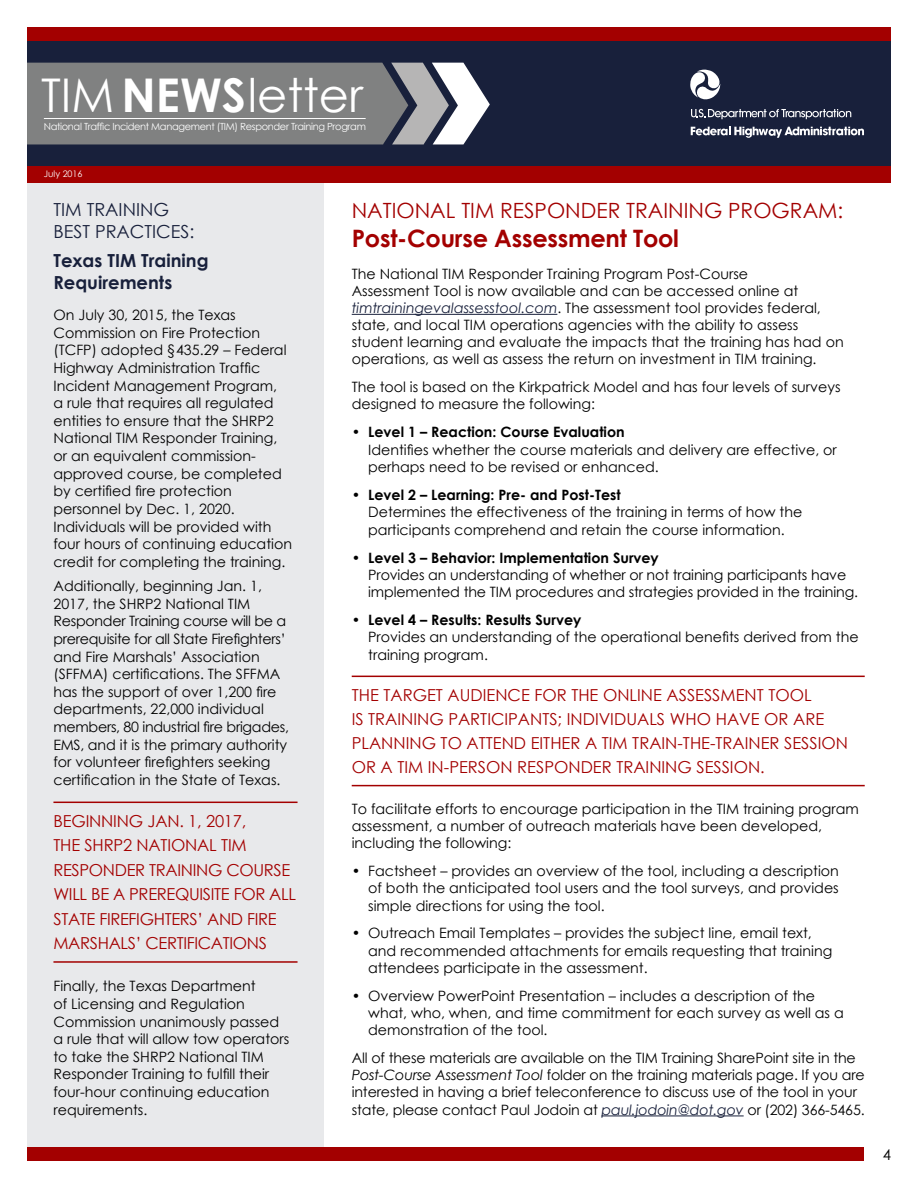
<style>
.page{position:relative;width:918px;height:1188px;background:#fff}
.page>*{position:absolute;margin:0;border:0;box-sizing:border-box;transform-origin:0 0}
.t1{font:46.5px "Century Gothic";color:#fff}
.t2{font:700 24px "Century Gothic";letter-spacing:-.01em;color:#a30000}
.t3{font:21px "Century Gothic";color:#a30000}
.t4{font:700 18px/22px "Century Gothic";color:#18203b}
.t5{font:18px/22px "Century Gothic";color:#18203b}
.t6{font:16.5px/24px "Century Gothic";color:#a30000}
.t7{font:16.5px/24.5px "Century Gothic";letter-spacing:-.02em;color:#a30000}
.t8{font:15px "Century Gothic";color:#000}
.t9{font:14.25px/17.5px "Century Gothic";color:#000}
.t10{font:700 14.25px "Century Gothic";color:#000}
.t11{font:9.9px "Century Gothic";letter-spacing:-.035em;color:#fff}
.t12{font:9px "Century Gothic";color:#fff}
.s1{font-weight:700}
.s2{font-style:italic;color:#18203b}
.s3{font-style:italic}
</style>
<div class="page">
<div style="left:27px;top:174px;width:297px;height:981px;background:#e8e9eb"></div>
<div style="left:15px;top:32px;width:889px;height:135px;background:#18203b"></div>
<div style="left:27px;top:27px;width:864px;height:14px;background:#a30000"></div>
<svg style="left:27px;top:63px;width:463px;height:81px;background:#858688"></svg>
<hr style="left:44px;top:118px;width:322px;height:1px;background:#fff">
<svg style="left:691px;top:109px;width:160px;height:10px"></svg>
<svg style="left:691px;top:127px;width:173px;height:11px"></svg>
<svg style="left:690px;top:69px;width:31px;height:31px"></svg>
<div style="left:27px;top:1147px;width:837px;height:14px;background:#a30000"></div>
<div style="left:27px;top:166px;width:864px;height:17px;background:#a30000"></div>
<hr style="left:352px;top:314px;width:205px;height:1px;background:#18203b">
<hr style="left:352px;top:676px;width:513px;height:1px;background:#a30000">
<hr style="left:352px;top:785px;width:513px;height:1px;background:#a30000">
<hr style="left:602px;top:1116px;width:142px;height:1px;background:#18203b">
<hr style="left:53px;top:802px;width:245px;height:1px;background:#a30000">
<hr style="left:53px;top:961px;width:245px;height:2px;background:#a30000">
<h1 class="t1" style="left:41px;top:63px;width:324px">TIM <span class="s1">NEWS</span>letter</h1>
<p class="t11" style="left:44px;top:119px;width:324px">National Traffic Incident Management (TIM) Responder Training Program</p>
<p class="t12" style="left:44px;top:168px;width:40px">July 2016</p>
<p class="t5" style="left:53px;top:198px;width:143px">TIM TRAINING<br>BEST PRACTICES:</p>
<p class="t4" style="left:53px;top:249px;width:157px">Texas TIM Training<br>Requirements</p>
<p class="t9" style="left:53px;top:306px;width:240px">On July 30, 2015, the Texas<br>Commission on Fire Protection (TCFP) adopted §435.29 – Federal<br>Highway Administration Traffic<br>Incident Management Program,<br>a rule that requires all regulated entities to ensure that the SHRP2<br>National TIM Responder Training, or an equivalent commission&shy;approved course, be completed by certified fire protection personnel by Dec. 1, 2020.<br>Individuals will be provided with four hours of continuing education credit for completing the training.</p>
<p class="t9" style="left:53px;top:577px;width:237px">Additionally, beginning Jan. 1, 2017, the SHRP2 National TIM Responder Training course will be a prerequisite for all State Firefighters’ and Fire Marshals’ Association (SFFMA) certifications. The SFFMA has the support of over 1,200 fire departments, 22,000 individual members, 80 industrial fire brigades, EMS, and it is the primary authority for volunteer firefighters seeking certification in the State of Texas.</p>
<p class="t7" style="left:53px;top:808px;width:244px">BEGINNING JAN. 1, 2017,<br>THE SHRP2 NATIONAL TIM<br>RESPONDER TRAINING COURSE<br>WILL BE A PREREQUISITE FOR ALL<br>STATE FIREFIGHTERS’ AND FIRE<br>MARSHALS’ CERTIFICATIONS</p>
<p class="t9" style="left:53px;top:977px;width:237px">Finally, the Texas Department<br>of Licensing and Regulation<br>Commission unanimously passed a rule that will allow tow operators to take the SHRP2 National TIM<br>Responder Training to fulfill their four-hour continuing education requirements.</p>
<h3 class="t3" style="left:352px;top:196px;width:493px">NATIONAL TIM RESPONDER TRAINING PROGRAM:</h3>
<h2 class="t2" style="left:352px;top:220px;width:329px">Post-Course Assessment Tool</h2>
<p class="t9" style="left:352px;top:265px;width:493px;line-height:17.1px">The National TIM Responder Training Program Post-Course<br>Assessment Tool is now available and can be accessed online at <span class="s2">timtrainingevalassesstool.com</span>. The assessment tool provides federal, state, and local TIM operations agencies with the ability to assess student learning and evaluate the impacts that the training has had on operations, as well as assess the return on investment in TIM training.</p>
<p class="t9" style="left:352px;top:378px;width:490px;line-height:17.1px">The tool is based on the Kirkpatrick Model and has four levels of surveys designed to measure the following:</p>
<p class="t10" style="left:352px;top:421px;width:275px">• Level 1 – Reaction: Course Evaluation</p>
<p class="t9" style="left:368px;top:441px;width:470px">Identifies whether the course materials and delivery are effective, or perhaps need to be revised or enhanced.</p>
<p class="t10" style="left:352px;top:484px;width:271px">• Level 2 – Learning: Pre- and Post-Test</p>
<p class="t9" style="left:368px;top:503px;width:436px">Determines the effectiveness of the training in terms of how the participants comprehend and retain the course information.</p>
<p class="t10" style="left:352px;top:547px;width:309px">• Level 3 – Behavior: Implementation Survey</p>
<p class="t9" style="left:368px;top:566px;width:491px">Provides an understanding of whether or not training participants have implemented the TIM procedures and strategies provided in the training.</p>
<p class="t10" style="left:352px;top:609px;width:231px">• Level 4 – Results: Results Survey</p>
<p class="t9" style="left:368px;top:628px;width:492px">Provides an understanding of the operational benefits derived from the training program.</p>
<p class="t6" style="left:352px;top:683px;width:498px">THE TARGET AUDIENCE FOR THE ONLINE ASSESSMENT TOOL<br>IS TRAINING PARTICIPANTS; INDIVIDUALS WHO HAVE OR ARE PLANNING TO ATTEND EITHER A TIM TRAIN-THE-TRAINER SESSION OR A TIM IN-PERSON RESPONDER TRAINING SESSION.</p>
<p class="t9" style="left:352px;top:800px;width:509px;line-height:17.1px">To facilitate efforts to encourage participation in the TIM training program assessment, a number of outreach materials have been developed, including the following:</p>
<p class="t9" style="left:368px;top:862px;width:472px;line-height:17.1px;text-align:justify;text-indent:-17px">• Factsheet – provides an overview of the tool, including a description of both the anticipated tool users and the tool surveys, and provides simple directions for using the tool.</p>
<p class="t9" style="left:368px;top:925px;width:466px;line-height:17.1px;text-indent:-17px">• Outreach Email Templates – provides the subject line, email text, and recommended attachments for emails requesting that training attendees participate in the assessment.</p>
<p class="t9" style="left:368px;top:987px;width:477px;line-height:17.1px;text-indent:-17px">• Overview PowerPoint Presentation – includes a description of the what, who, when, and time commitment for each survey as well as a demonstration of the tool.</p>
<p class="t9" style="left:352px;top:1049px;width:515px">All of these materials are available on the TIM Training SharePoint site in the <span class="s3">Post-Course Assessment Tool</span> folder on the training materials page. If you are interested in having a brief teleconference to discuss use of the tool in your state, please contact Paul Jodoin at <span class="s2">paul.jodoin@dot.gov</span> or (202) 366-5465.</p>
<p class="t8" style="left:883px;top:1144px;width:10px">4</p>
</div>
